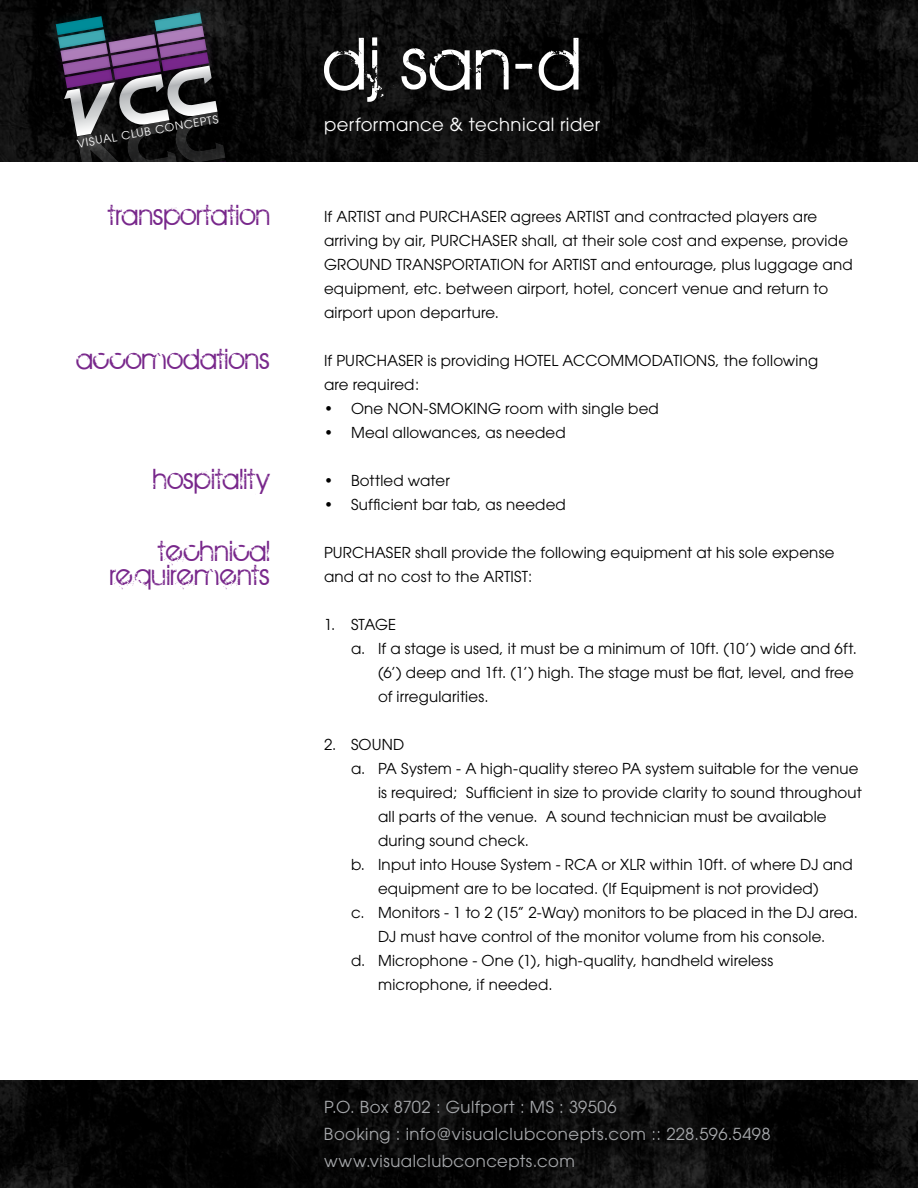
<style>
.page{position:relative;width:918px;height:1188px;background:#fff}
.page>*{position:absolute;margin:0;border:0;box-sizing:border-box;transform-origin:0 0}
.t1{font:81px "BIRTHOFAHERO";color:#fff}
.t2{font:31.5px/24px "BIRTHOFAHERO";letter-spacing:.02em;color:#78278b;text-align:right}
.t3{font:18px "Avant Garde";letter-spacing:.025em;color:#fff}
.t4{font:16.5px/27px "Avant Garde";letter-spacing:.03em;color:#a7a9ac}
.t5{font:15px/24px "Avant Garde";letter-spacing:.01em;color:#000}
.t6{font:11.1px "Avant Garde";color:#fff}
</style>
<div class="page">
<img style="left:0;top:0;width:918px;height:162px">
<img style="left:50px;top:90px;width:6px;height:13px">
<img style="left:48px;top:77px;width:8px;height:13px">
<img style="left:46px;top:63px;width:10px;height:14px">
<img style="left:140px;top:0;width:77px;height:12px">
<img style="left:43px;top:50px;width:13px;height:13px">
<img style="left:41px;top:1px;width:77px;height:49px">
<img style="left:228px;top:145px;width:8px;height:14px">
<svg style="left:56px;top:12px;width:172px;height:150px;background:#443f4f"></svg>
<img style="left:168px;top:159px;width:68px;height:3px">
<img style="left:0;top:1080px;width:918px;height:108px">
<p class="t6" style="left:76px;top:137px;width:144px;rotate:-10deg">VISUAL CLUB CONCEPTS</p>
<h2 class="t2" style="left:108px;top:202px;width:164px">transportation</h2>
<h2 class="t2" style="left:76px;top:346px;width:195px">accomodations</h2>
<h2 class="t2" style="left:154px;top:466px;width:118px">hospitality</h2>
<h2 class="t2" style="left:110px;top:538px;width:161px">technical requirements</h2>
<h1 class="t1" style="left:324px;top:19px;width:258px">dj san-d</h1>
<p class="t3" style="left:324px;top:114px;width:278px">performance &amp; technical rider</p>
<p class="t5" style="left:324px;top:205px;width:530px">If ARTIST and PURCHASER agrees ARTIST and contracted players are arriving by air, PURCHASER shall, at their sole cost and expense, provide GROUND TRANSPORTATION for ARTIST and entourage, plus luggage and equipment, etc. between airport, hotel, concert venue and return to airport upon departure.</p>
<p class="t5" style="left:324px;top:349px;width:496px">If PURCHASER is providing HOTEL ACCOMMODATIONS, the following are required:</p>
<p class="t5" style="left:324px;top:397px;width:336px">• One NON-SMOKING room with single bed</p>
<p class="t5" style="left:324px;top:421px;width:243px">• Meal allowances, as needed</p>
<p class="t5" style="left:324px;top:469px;width:127px">• Bottled water</p>
<p class="t5" style="left:324px;top:493px;width:243px">• Sufficient bar tab, as needed</p>
<p class="t5" style="left:324px;top:541px;width:512px">PURCHASER shall provide the following equipment at his sole expense and at no cost to the ARTIST:</p>
<p class="t5" style="left:324px;top:613px;width:74px">1. STAGE</p>
<p class="t5" style="left:351px;top:637px;width:508px">a. If a stage is used, it must be a minimum of 10ft. (10’) wide and 6ft.</p>
<p class="t5" style="left:378px;top:661px;width:477px">(6’) deep and 1ft. (1’) high. The stage must be flat, level, and free</p>
<p class="t5" style="left:378px;top:685px;width:112px">of irregularities.</p>
<p class="t5" style="left:324px;top:733px;width:82px">2. SOUND</p>
<p class="t5" style="left:351px;top:757px;width:509px">a. PA System - A high-quality stereo PA system suitable for the venue</p>
<p class="t5" style="left:378px;top:781px;width:485px">is required; Sufficient in size to provide clarity to sound throughout</p>
<p class="t5" style="left:378px;top:805px;width:450px">all parts of the venue. A sound technician must be available</p>
<p class="t5" style="left:378px;top:829px;width:153px">during sound check.</p>
<p class="t5" style="left:351px;top:853px;width:503px">b. Input into House System - RCA or XLR within 10ft. of where DJ and</p>
<p class="t5" style="left:378px;top:877px;width:442px">equipment are to be located. (If Equipment is not provided)</p>
<p class="t5" style="left:351px;top:901px;width:508px">c. Monitors - 1 to 2 (15” 2-Way) monitors to be placed in the DJ area.</p>
<p class="t5" style="left:378px;top:925px;width:449px">DJ must have control of the monitor volume from his console.</p>
<p class="t5" style="left:351px;top:949px;width:424px">d. Microphone - One (1), high-quality, handheld wireless</p>
<p class="t5" style="left:378px;top:973px;width:176px">microphone, if needed.</p>
<p class="t4" style="left:324px;top:1094px;width:448px">P.O. Box 8702 : Gulfport : MS : 39506<br>Booking : info@visualclubconepts.com :: 228.596.5498 www.visualclubconcepts.com</p>
</div>
